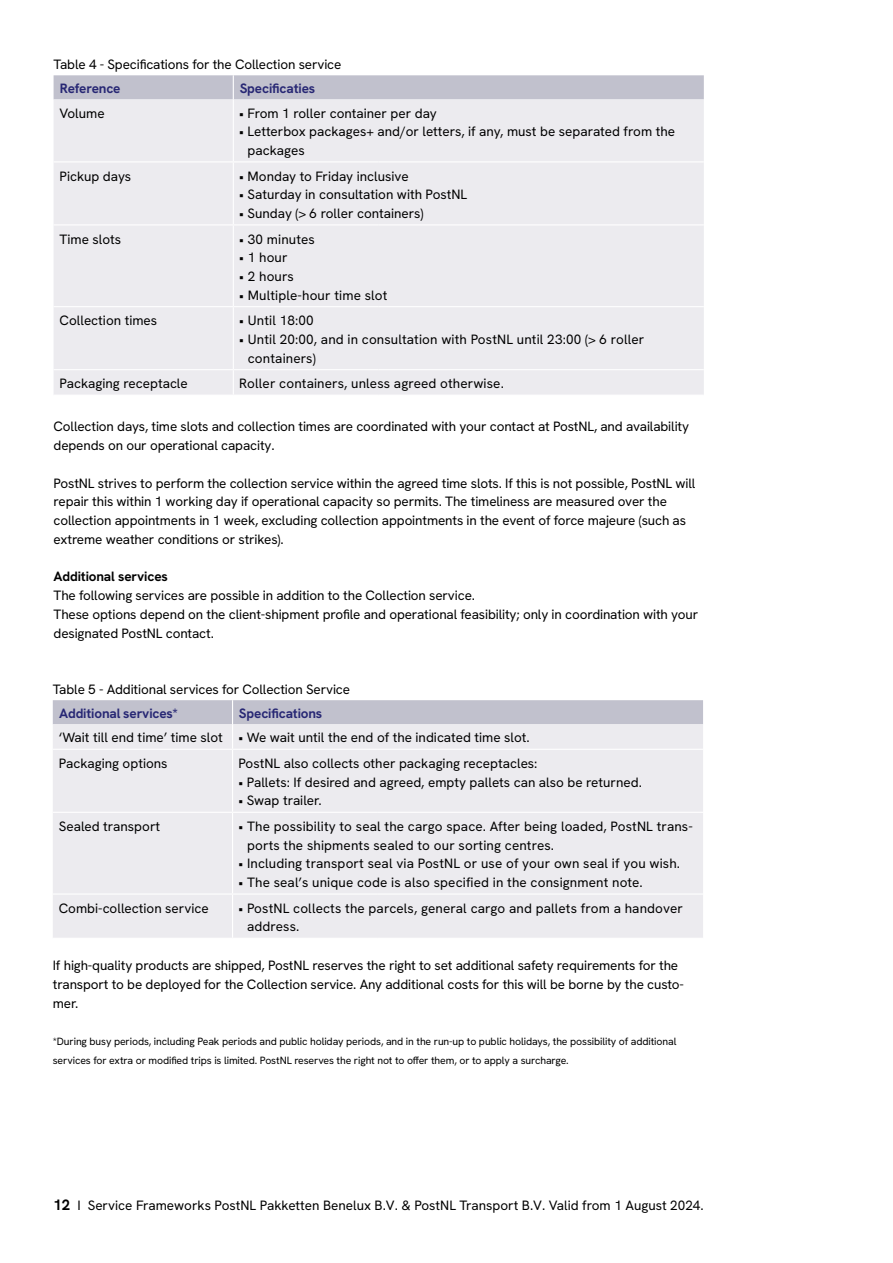
<style>
.page{position:relative;width:893px;height:1263px;background:#fff}
.page>*{position:absolute;margin:0;border:0;box-sizing:border-box;transform-origin:0 0}
.t1{font:13.5px/18.8px "Hanken Grotesk";letter-spacing:-.01em;color:#000}
.t2{font:13.5px/18.8px "Hanken Grotesk";letter-spacing:.01em;color:#000}
.t3{font:700 13.5px "Hanken Grotesk";letter-spacing:-.01em;color:#272774}
.t4{font:700 13.5px "Hanken Grotesk";letter-spacing:-.01em;color:#000}
.t5{font:10.5px/18.8px "Hanken Grotesk";letter-spacing:-.01em;color:#000}
.s1{font-weight:700;font-size:15px}
</style>
<div class="page">
<div style="left:54px;top:99px;width:650px;height:296px;background:#ecebef"></div>
<hr style="left:54px;top:161px;width:179px;height:1px;background:#fff">
<hr style="left:233px;top:161px;width:146px;height:1px;background:#fff">
<hr style="left:379px;top:161px;width:325px;height:1px;background:#fff">
<hr style="left:54px;top:224px;width:179px;height:1px;background:#fff">
<hr style="left:233px;top:224px;width:146px;height:1px;background:#fff">
<hr style="left:379px;top:224px;width:325px;height:1px;background:#fff">
<hr style="left:54px;top:306px;width:179px;height:1px;background:#fff">
<hr style="left:233px;top:306px;width:146px;height:1px;background:#fff">
<hr style="left:379px;top:306px;width:325px;height:1px;background:#fff">
<hr style="left:54px;top:369px;width:179px;height:1px;background:#fff">
<hr style="left:233px;top:369px;width:146px;height:1px;background:#fff">
<hr style="left:379px;top:369px;width:325px;height:1px;background:#fff">
<hr style="left:233px;top:99px;width:1px;height:62px;background:#fff">
<hr style="left:233px;top:162px;width:1px;height:62px;background:#fff">
<hr style="left:233px;top:225px;width:1px;height:81px;background:#fff">
<hr style="left:233px;top:307px;width:1px;height:62px;background:#fff">
<svg style="left:233px;top:370px;width:1px;height:25px"></svg>
<div style="left:54px;top:75px;width:650px;height:24px;background:#c1c1cd"></div>
<div style="left:53px;top:750px;width:650px;height:188px;background:#ecebef"></div>
<hr style="left:53px;top:812px;width:180px;height:1px;background:#fff">
<hr style="left:233px;top:812px;width:145px;height:1px;background:#fff">
<hr style="left:378px;top:812px;width:325px;height:1px;background:#fff">
<hr style="left:53px;top:893px;width:180px;height:1px;background:#fff">
<hr style="left:233px;top:893px;width:145px;height:1px;background:#fff">
<hr style="left:378px;top:893px;width:325px;height:1px;background:#fff">
<hr style="left:232px;top:750px;width:1px;height:62px;background:#fff">
<hr style="left:232px;top:813px;width:1px;height:80px;background:#fff">
<hr style="left:232px;top:894px;width:1px;height:44px;background:#fff">
<svg style="left:53px;top:700px;width:650px;height:49px;background:#d7d6de"></svg>
<p class="t1" style="left:54px;top:55px;width:289px">Table 4 - Specifications for the Collection service</p>
<p class="t3" style="left:60px;top:80px;width:62px">Reference</p>
<p class="t3" style="left:240px;top:80px;width:77px">Specificaties</p>
<p class="t1" style="left:60px;top:103px;width:47px">Volume</p>
<p class="t1" style="left:239px;top:103px;width:199px">• From 1 roller container per day</p>
<p class="t1" style="left:248px;top:122px;width:429px;text-indent:-8px">• Letterbox packages+ and/or letters, if any, must be separated from the packages</p>
<p class="t1" style="left:60px;top:166px;width:73px">Pickup days</p>
<p class="t1" style="left:239px;top:166px;width:171px">• Monday to Friday inclusive</p>
<p class="t1" style="left:239px;top:185px;width:229px">• Saturday in consultation with PostNL</p>
<p class="t1" style="left:239px;top:204px;width:186px">• Sunday (&gt; 6 roller containers)</p>
<p class="t1" style="left:60px;top:229px;width:63px">Time slots</p>
<p class="t2" style="left:239px;top:229px;width:77px">• 30 minutes</p>
<p class="t1" style="left:239px;top:248px;width:50px">• 1 hour</p>
<p class="t1" style="left:239px;top:267px;width:56px">• 2 hours</p>
<p class="t2" style="left:239px;top:285px;width:150px">• Multiple-hour time slot</p>
<p class="t1" style="left:60px;top:311px;width:99px">Collection times</p>
<p class="t2" style="left:239px;top:311px;width:76px">• Until 18:00</p>
<p class="t2" style="left:248px;top:330px;width:398px;text-indent:-9px">• Until 20:00, and in consultation with PostNL until 23:00 (&gt; 6 roller containers)</p>
<p class="t1" style="left:60px;top:374px;width:130px">Packaging receptacle</p>
<p class="t2" style="left:239px;top:374px;width:266px">Roller containers, unless agreed otherwise.</p>
<p class="t1" style="left:54px;top:417px;width:637px">Collection days, time slots and collection times are coordinated with your contact at PostNL, and availability depends on our operational capacity.</p>
<p class="t1" style="left:54px;top:473px;width:643px">PostNL strives to perform the collection service within the agreed time slots. If this is not possible, PostNL will repair this within 1 working day if operational capacity so permits. The timeliness are measured over the collection appointments in 1 week, excluding collection appointments in the event of force majeure (such as extreme weather conditions or strikes).</p>
<p class="t4" style="left:54px;top:568px;width:116px">Additional services</p>
<p class="t1" style="left:54px;top:586px;width:646px">The following services are possible in addition to the Collection service.<br>These options depend on the client-shipment profile and operational feasibility; only in coordination with your designated PostNL contact.</p>
<p class="t1" style="left:53px;top:680px;width:299px">Table 5 - Additional services for Collection Service</p>
<p class="t3" style="left:59px;top:704px;width:120px">Additional services*</p>
<p class="t3" style="left:239px;top:704px;width:85px">Specifications</p>
<p class="t1" style="left:59px;top:725px;width:472px;line-height:25.5px">‘Wait till end time’ time slot • We wait until the end of the indicated time slot.<br>Packaging options</p>
<p class="t1" style="left:239px;top:753px;width:300px">PostNL also collects other packaging receptacles:</p>
<p class="t1" style="left:239px;top:772px;width:405px">• Pallets: If desired and agreed, empty pallets can also be returned.</p>
<p class="t1" style="left:239px;top:791px;width:85px">• Swap trailer.</p>
<p class="t1" style="left:59px;top:816px;width:103px">Sealed transport</p>
<p class="t2" style="left:247px;top:816px;width:447px;text-indent:-9px">• The possibility to seal the cargo space. After being loaded, PostNL trans&shy;ports the shipments sealed to our sorting centres.</p>
<p class="t2" style="left:239px;top:854px;width:443px">• Including transport seal via PostNL or use of your own seal if you wish.</p>
<p class="t2" style="left:239px;top:873px;width:406px">• The seal’s unique code is also specified in the consignment note.</p>
<p class="t1" style="left:59px;top:898px;width:151px">Combi-collection service</p>
<p class="t2" style="left:247px;top:898px;width:437px;text-indent:-9px">• PostNL collects the parcels, general cargo and pallets from a handover address.</p>
<p class="t1" style="left:53px;top:956px;width:633px">If high-quality products are shipped, PostNL reserves the right to set additional safety requirements for the transport to be deployed for the Collection service. Any additional costs for this will be borne by the custo&shy;mer.</p>
<p class="t5" style="left:53px;top:1032px;width:625px">*During busy periods, including Peak periods and public holiday periods, and in the run-up to public holidays, the possibility of additional services for extra or modified trips is limited. PostNL reserves the right not to offer them, or to apply a surcharge.</p>
<p class="t1" style="left:54px;top:1195px;width:652px"><span class="s1">12</span> I Service Frameworks PostNL Pakketten Benelux B.V. &amp; PostNL Transport B.V. Valid from 1 August 2024.</p>
</div>
